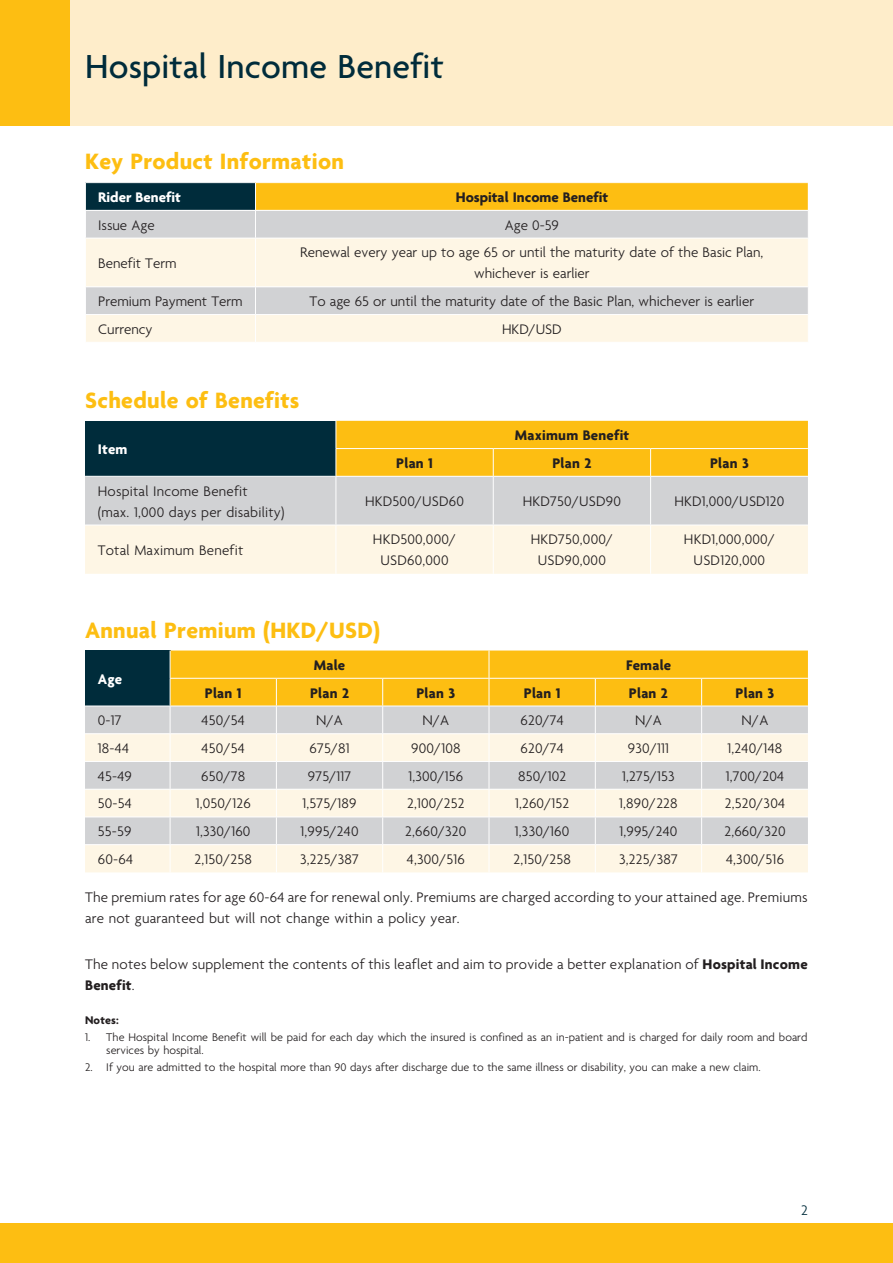
<style>
.page{position:relative;width:893px;height:1263px;background:#fff}
.page>*{position:absolute;margin:0;border:0;box-sizing:border-box;transform-origin:0 0}
.t1{font:500 36px "Agenda";letter-spacing:.005em;color:#002c3b}
.t2{font:700 24px "Agenda";letter-spacing:.015em;color:#fdbe12}
.t3{font:300 15px/21px "Agenda";letter-spacing:.015em;color:#231f20;text-align:center}
.t4{font:700 15px "Agenda";letter-spacing:.015em;color:#231f20}
.t5{font:700 15px "Agenda";color:#fff}
.t6{font:300 15px "Agenda";color:#002c3b}
.t7{font:300 12px/12.8px "Agenda";letter-spacing:.005em;color:#231f20}
.t8{font:700 12px "Agenda";letter-spacing:.015em;color:#231f20}
.s1{font-weight:700}
</style>
<div class="page">
<div style="left:0;top:0;width:893px;height:126px;background:#feedca"></div>
<div style="left:0;top:0;width:70px;height:126px;background:#fdbe12"></div>
<div style="left:0;top:1223px;width:893px;height:40px;background:#fdbe12"></div>
<div style="left:85px;top:183px;width:170px;height:27px;background:#002c3b"></div>
<div style="left:255px;top:183px;width:553px;height:27px;background:#fdbe12"></div>
<div style="left:86px;top:211px;width:722px;height:27px;background:#d1d2d4"></div>
<svg style="left:86px;top:239px;width:722px;height:103px;background:#f2ece0"></svg>
<svg style="left:85px;top:183px;width:1px;height:27px"></svg>
<svg style="left:255px;top:183px;width:1px;height:55px"></svg>
<hr style="left:255px;top:238px;width:1px;height:48px;background:#fff">
<hr style="left:85px;top:286px;width:170px;height:1px;background:#fff">
<hr style="left:255px;top:286px;width:554px;height:1px;background:#fff">
<hr style="left:85px;top:314px;width:170px;height:1px;background:#fff">
<hr style="left:255px;top:314px;width:554px;height:1px;background:#fff">
<svg style="left:255px;top:287px;width:1px;height:55px"></svg>
<svg style="left:85px;top:421px;width:723px;height:153px;background:#cfc499"></svg>
<hr style="left:85px;top:476px;width:251px;height:1px;background:#fff">
<hr style="left:336px;top:476px;width:157px;height:1px;background:#fff">
<hr style="left:336px;top:477px;width:1px;height:48px;background:#fff">
<hr style="left:493px;top:476px;width:158px;height:1px;background:#fff">
<hr style="left:493px;top:477px;width:1px;height:48px;background:#fff">
<hr style="left:651px;top:476px;width:157px;height:1px;background:#fff">
<hr style="left:650px;top:477px;width:1px;height:48px;background:#fff">
<hr style="left:85px;top:525px;width:251px;height:1px;background:#fff">
<hr style="left:336px;top:525px;width:157px;height:1px;background:#fff">
<hr style="left:336px;top:525px;width:1px;height:49px;background:#fff">
<hr style="left:493px;top:525px;width:158px;height:1px;background:#fff">
<hr style="left:493px;top:525px;width:1px;height:49px;background:#fff">
<hr style="left:651px;top:525px;width:157px;height:1px;background:#fff">
<hr style="left:650px;top:525px;width:1px;height:49px;background:#fff">
<div style="left:85px;top:650px;width:85px;height:56px;background:#002c3b"></div>
<div style="left:85px;top:707px;width:85px;height:26px;background:#d1d2d4"></div>
<svg style="left:85px;top:734px;width:85px;height:138px;background:#ece7de"></svg>
<hr style="left:85px;top:761px;width:85px;height:1px;background:#fff">
<hr style="left:85px;top:789px;width:85px;height:1px;background:#fff">
<hr style="left:85px;top:816px;width:85px;height:1px;background:#fff">
<hr style="left:85px;top:844px;width:85px;height:1px;background:#fff">
<svg style="left:170px;top:650px;width:638px;height:222px;background:#eddbac"></svg>
<h1 class="t1" style="left:85px;top:47px;width:360px">Hospital Income Benefit</h1>
<h2 class="t2" style="left:85px;top:149px;width:260px">Key Product Information</h2>
<p class="t5" style="left:98px;top:189px;width:84px">Rider Benefit</p>
<p class="t4" style="left:456px;top:189px;width:154px">Hospital Income Benefit</p>
<p class="t3" style="left:98px;top:215px;width:58px">Issue Age</p>
<p class="t3" style="left:505px;top:215px;width:56px">Age 0-59</p>
<p class="t3" style="left:98px;top:253px;width:80px">Benefit Term</p>
<p class="t3" style="left:300px;top:243px;width:465px">Renewal every year up to age 65 or until the maturity date of the Basic Plan, whichever is earlier</p>
<p class="t3" style="left:98px;top:292px;width:146px">Premium Payment Term</p>
<p class="t3" style="left:310px;top:292px;width:446px">To age 65 or until the maturity date of the Basic Plan, whichever is earlier</p>
<p class="t3" style="left:98px;top:319px;width:56px">Currency</p>
<p class="t3" style="left:502px;top:319px;width:61px">HKD/USD</p>
<h2 class="t2" style="left:85px;top:387px;width:216px">Schedule of Benefits</h2>
<p class="t5" style="left:98px;top:441px;width:31px">Item</p>
<p class="t4" style="left:515px;top:427px;width:116px">Maximum Benefit</p>
<p class="t4" style="left:396px;top:455px;width:38px">Plan 1</p>
<p class="t4" style="left:552px;top:455px;width:41px">Plan 2</p>
<p class="t4" style="left:710px;top:455px;width:40px">Plan 3</p>
<p class="t3" style="left:98px;top:481px;width:188px;text-align:left">Hospital Income Benefit<br>(max. 1,000 days per disability)</p>
<p class="t3" style="left:365px;top:492px;width:100px">HKD500/USD60</p>
<p class="t3" style="left:523px;top:492px;width:100px">HKD750/USD90</p>
<p class="t3" style="left:674px;top:492px;width:112px">HKD1,000/USD120</p>
<p class="t3" style="left:98px;top:540px;width:147px">Total Maximum Benefit</p>
<p class="t3" style="left:373px;top:530px;width:85px">HKD500,000/<br>USD60,000</p>
<p class="t3" style="left:531px;top:530px;width:84px">HKD750,000/<br>USD90,000</p>
<p class="t3" style="left:684px;top:530px;width:92px">HKD1,000,000/<br>USD120,000</p>
<h2 class="t2" style="left:85px;top:617px;width:297px">Annual Premium (HKD/USD)</h2>
<p class="t5" style="left:98px;top:671px;width:26px">Age</p>
<p class="t4" style="left:314px;top:657px;width:33px">Male</p>
<p class="t4" style="left:626px;top:657px;width:47px">Female</p>
<p class="t4" style="left:205px;top:685px;width:38px">Plan 1</p>
<p class="t4" style="left:310px;top:685px;width:41px">Plan 2</p>
<p class="t4" style="left:416px;top:685px;width:40px">Plan 3</p>
<p class="t4" style="left:524px;top:685px;width:38px">Plan 1</p>
<p class="t4" style="left:629px;top:685px;width:41px">Plan 2</p>
<p class="t4" style="left:736px;top:685px;width:40px">Plan 3</p>
<p class="t3" style="left:98px;top:711px;width:25px">0-17</p>
<p class="t3" style="left:202px;top:711px;width:45px">450/54</p>
<p class="t3" style="left:316px;top:711px;width:28px">N/A</p>
<p class="t3" style="left:423px;top:711px;width:28px">N/A</p>
<p class="t3" style="left:520px;top:711px;width:45px">620/74</p>
<p class="t3" style="left:635px;top:711px;width:28px">N/A</p>
<p class="t3" style="left:742px;top:711px;width:28px">N/A</p>
<p class="t3" style="left:98px;top:739px;width:33px">18-44</p>
<p class="t3" style="left:202px;top:739px;width:45px">450/54</p>
<p class="t3" style="left:309px;top:739px;width:42px">675/81</p>
<p class="t3" style="left:411px;top:739px;width:51px">900/108</p>
<p class="t3" style="left:520px;top:739px;width:45px">620/74</p>
<p class="t3" style="left:628px;top:739px;width:43px">930/111</p>
<p class="t3" style="left:727px;top:739px;width:56px">1,240/148</p>
<p class="t3" style="left:98px;top:766px;width:36px">45-49</p>
<p class="t3" style="left:201px;top:766px;width:45px">650/78</p>
<p class="t3" style="left:308px;top:766px;width:45px">975/117</p>
<p class="t3" style="left:408px;top:766px;width:56px">1,300/156</p>
<p class="t3" style="left:518px;top:766px;width:50px">850/102</p>
<p class="t3" style="left:622px;top:766px;width:54px">1,275/153</p>
<p class="t3" style="left:726px;top:766px;width:60px">1,700/204</p>
<p class="t3" style="left:98px;top:794px;width:36px">50-54</p>
<p class="t3" style="left:196px;top:794px;width:57px">1,050/126</p>
<p class="t3" style="left:302px;top:794px;width:56px">1,575/189</p>
<p class="t3" style="left:407px;top:794px;width:59px">2,100/252</p>
<p class="t3" style="left:515px;top:794px;width:56px">1,260/152</p>
<p class="t3" style="left:619px;top:794px;width:60px">1,890/228</p>
<p class="t3" style="left:725px;top:794px;width:62px">2,520/304</p>
<p class="t3" style="left:98px;top:822px;width:35px">55-59</p>
<p class="t3" style="left:196px;top:822px;width:56px">1,330/160</p>
<p class="t3" style="left:301px;top:822px;width:60px">1,995/240</p>
<p class="t3" style="left:405px;top:822px;width:63px">2,660/320</p>
<p class="t3" style="left:515px;top:822px;width:56px">1,330/160</p>
<p class="t3" style="left:619px;top:822px;width:60px">1,995/240</p>
<p class="t3" style="left:724px;top:822px;width:63px">2,660/320</p>
<p class="t3" style="left:98px;top:849px;width:37px">60-64</p>
<p class="t3" style="left:195px;top:849px;width:59px">2,150/258</p>
<p class="t3" style="left:300px;top:849px;width:60px">3,225/387</p>
<p class="t3" style="left:407px;top:849px;width:60px">4,300/516</p>
<p class="t3" style="left:514px;top:849px;width:59px">2,150/258</p>
<p class="t3" style="left:619px;top:849px;width:60px">3,225/387</p>
<p class="t3" style="left:726px;top:849px;width:60px">4,300/516</p>
<p class="t3" style="left:85px;top:887px;width:724px;text-align:left">The premium rates for age 60-64 are for renewal only. Premiums are charged according to your attained age. Premiums are not guaranteed but will not change within a policy year.</p>
<p class="t3" style="left:85px;top:955px;width:724px;text-align:left">The notes below supplement the contents of this leaflet and aim to provide a better explanation of <span class="s1">Hospital Income<br>Benefit</span>.</p>
<p class="t8" style="left:85px;top:1014px;width:35px">Notes:</p>
<p class="t7" style="left:106px;top:1032px;width:703px;text-indent:-21px">1. The Hospital Income Benefit will be paid for each day which the insured is confined as an in-patient and is charged for daily room and board services by hospital.</p>
<p class="t7" style="left:85px;top:1061px;width:677px">2. If you are admitted to the hospital more than 90 days after discharge due to the same illness or disability, you can make a new claim.</p>
<p class="t6" style="left:801px;top:1202px;width:8px">2</p>
</div>
